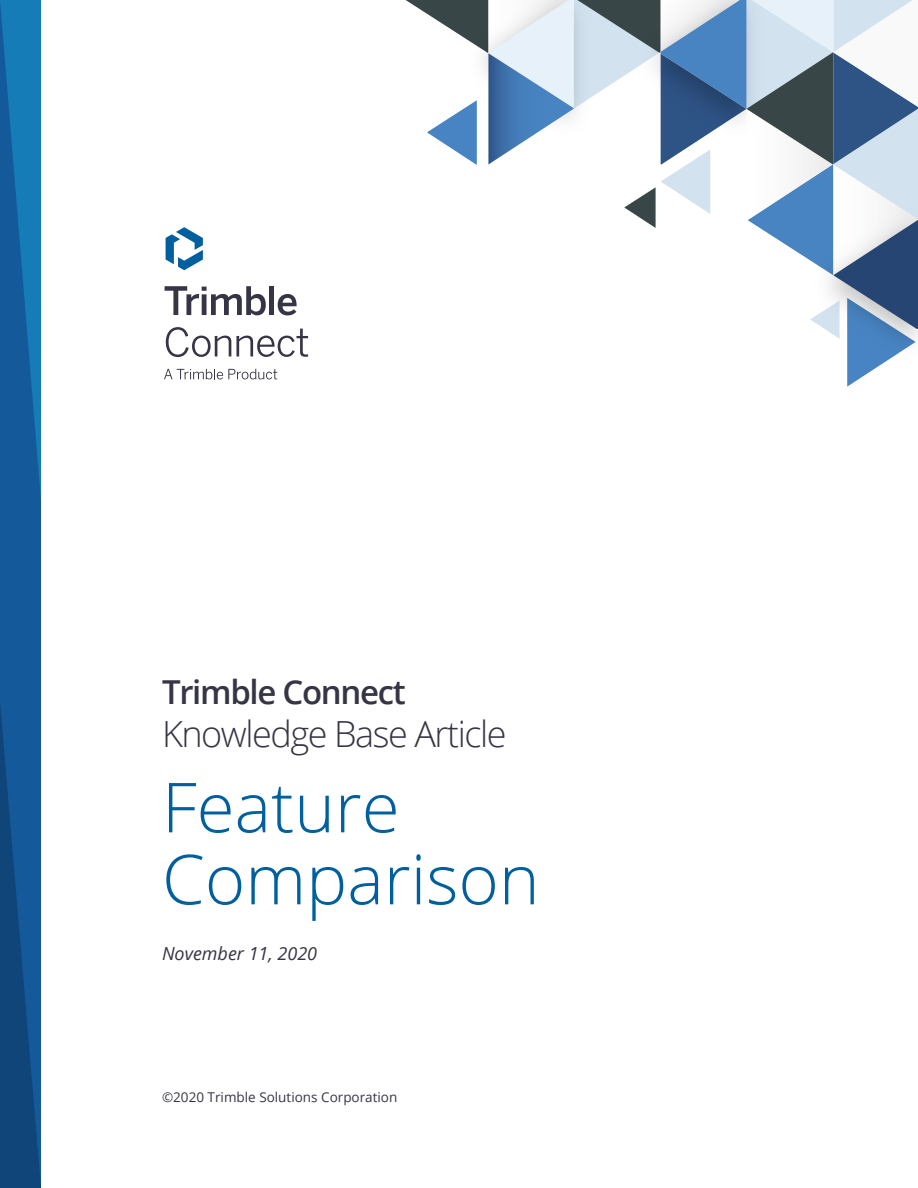
<style>
.page{position:relative;width:918px;height:1188px;background:#fff}
.page>*{position:absolute;margin:0;border:0;box-sizing:border-box;transform-origin:0 0}
.Document_title{font:300 69px/72px "Open Sans";color:#005f9e}
.Document_Subtitle_2{font:300 36px "Open Sans";letter-spacing:-.04em;color:#363545}
.Document_Subtitle_1{font:600 33px "Open Sans";letter-spacing:-.04em;color:#363545}
.Document_date{font:italic 18px "Open Sans";color:#363545}
.t1{font:13.5px "Open Sans";color:#363545}
</style>
<div class="page">
<img style="left:0;top:0;width:41px;height:1188px">
<svg style="left:164px;top:369px;width:113px;height:10px"></svg>
<svg style="left:166px;top:327px;width:142px;height:30px"></svg>
<svg style="left:165px;top:286px;width:101px;height:29px"></svg>
<div style="left:269px;top:286px;width:5px;height:29px;background:#363545"></div>
<svg style="left:278px;top:294px;width:19px;height:21px"></svg>
<svg style="left:166px;top:227px;width:37px;height:43px"></svg>
<svg style="left:406px;top:0;width:512px;height:387px"></svg>
<p class="Document_Subtitle_1" style="left:162px;top:669px;width:245px">Trimble Connect</p>
<p class="Document_Subtitle_2" style="left:162px;top:709px;width:346px">Knowledge Base Article</p>
<p class="Document_title" style="left:162px;top:769px;width:379px">Feature<br>Comparison</p>
<p class="Document_date" style="left:162px;top:941px;width:157px">November 11, 2020</p>
<p class="t1" style="left:162px;top:1087px;width:237px">©2020 Trimble Solutions Corporation</p>
</div>
